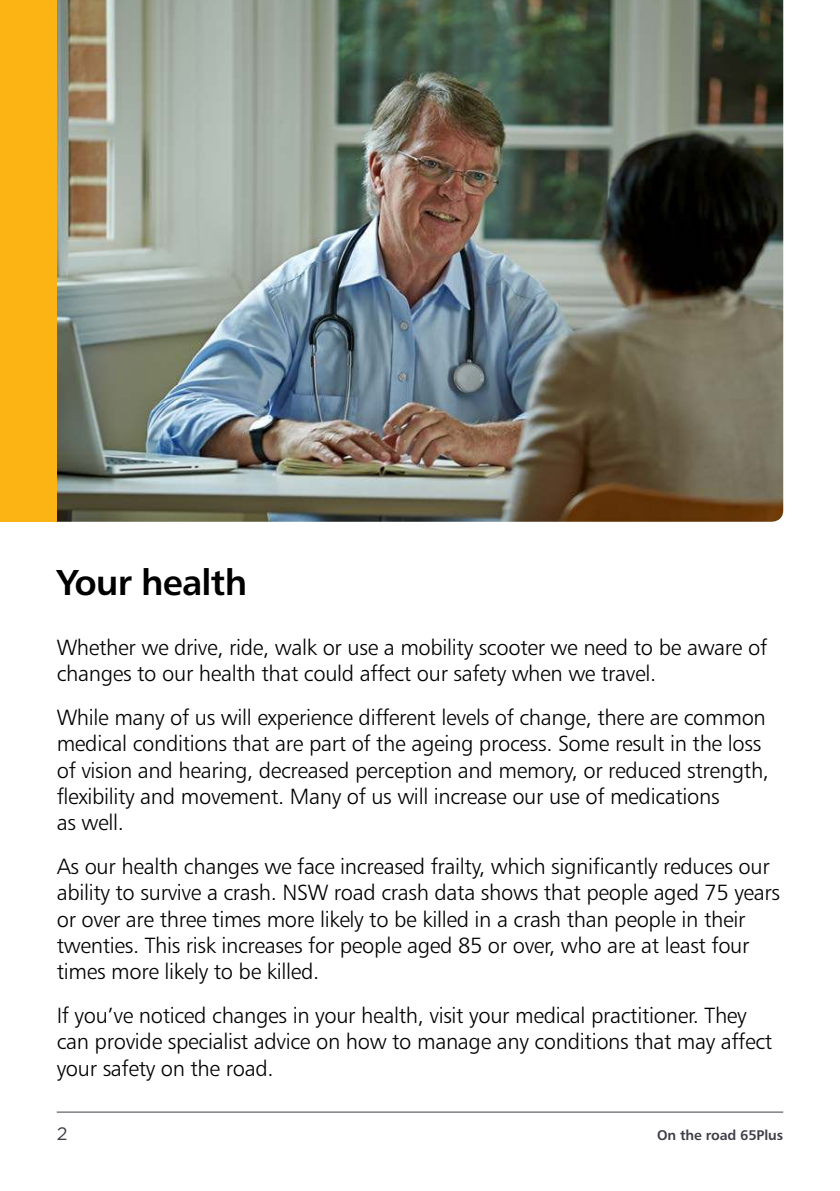
<style>
.page{position:relative;width:840px;height:1191px;background:#fff}
.page>*{position:absolute;margin:0;border:0;box-sizing:border-box;transform-origin:0 0}
.t1{font:500 36px "Trans Text Md";letter-spacing:-.02em;color:#000}
.t2{font:300 22px/26.4px "Trans Text Lt";letter-spacing:-.015em;color:#000}
.t3{font:18px "Gotham";color:#3f3d48}
.t4{font:500 14px "Trans Text Md";letter-spacing:-.01em;color:#3f3d48}
</style>
<div class="page">
<hr style="left:57px;top:1111px;width:725px;height:1px;background:#3f3d48">
<img style="left:57px;top:0;width:725px;height:522px">
<div style="left:0;top:0;width:57px;height:522px;background:#fcb414"></div>
<h1 class="t1" style="left:57px;top:567px;width:192px">Your health</h1>
<p class="t2" style="left:57px;top:635px;width:711px">Whether we drive, ride, walk or use a mobility scooter we need to be aware of changes to our health that could affect our safety when we travel.</p>
<p class="t2" style="left:57px;top:705px;width:713px">While many of us will experience different levels of change, there are common medical conditions that are part of the ageing process. Some result in the loss of vision and hearing, decreased perception and memory, or reduced strength, flexibility and movement. Many of us will increase our use of medications<br>as well.</p>
<p class="t2" style="left:57px;top:854px;width:724px">As our health changes we face increased frailty, which significantly reduces our ability to survive a crash. NSW road crash data shows that people aged 75 years or over are three times more likely to be killed in a crash than people in their twenties. This risk increases for people aged 85 or over, who are at least four times more likely to be killed.</p>
<p class="t2" style="left:57px;top:1003px;width:716px">If you’ve noticed changes in your health, visit your medical practitioner. They can provide specialist advice on how to manage any conditions that may affect your safety on the road.</p>
<p class="t3" style="left:57px;top:1125px;width:12px">2</p>
<p class="t4" style="left:656px;top:1129px;width:127px">On the road 65Plus</p>
</div>
